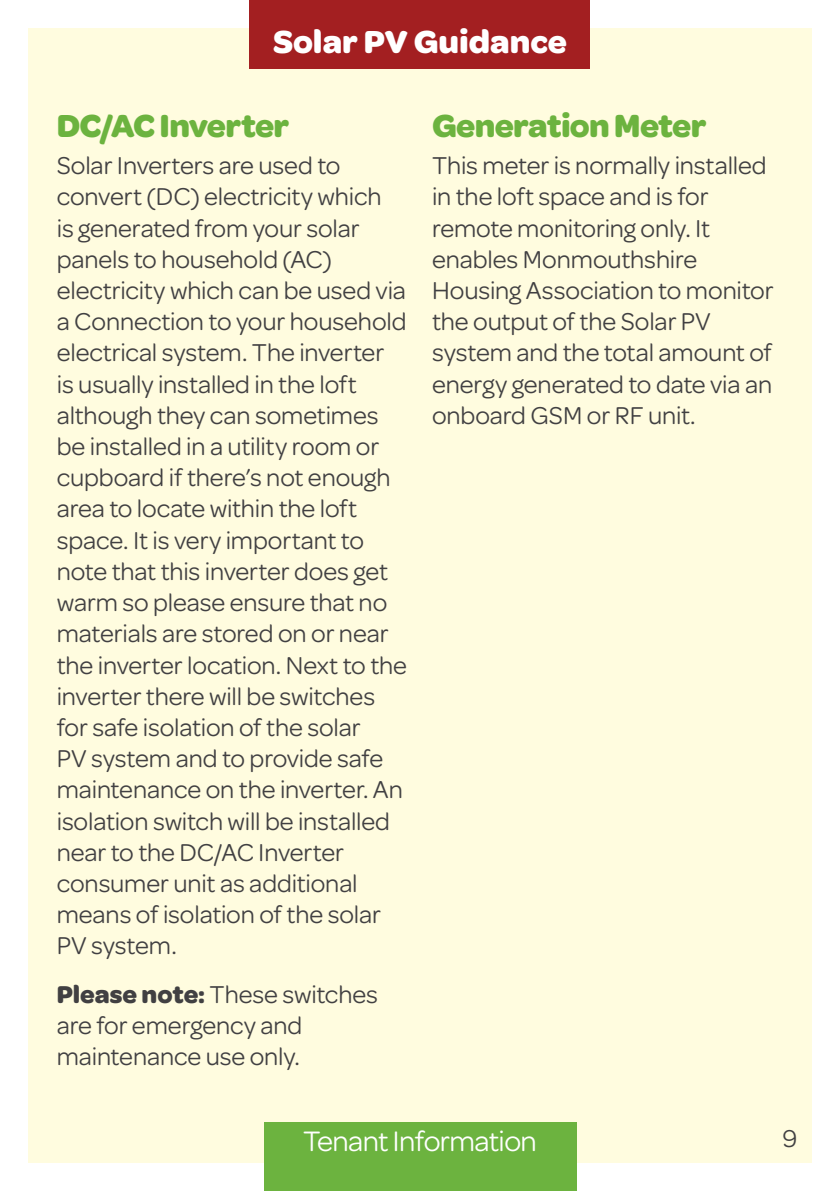
<style>
.page{position:relative;width:840px;height:1191px;background:#fff}
.page>*{position:absolute;margin:0;border:0;box-sizing:border-box;transform-origin:0 0}
.t1{font:700 34px "Omnes";letter-spacing:-.02em;color:#6cb33f}
.t2{font:700 34px "Omnes";color:#fff}
.t3{font:30px "Omnes";letter-spacing:-.02em;color:#fff}
.t4{font:26px/31.2px "Omnes";letter-spacing:-.005em;color:#414042}
.s1{font-weight:700}
</style>
<div class="page">
<div style="left:28px;top:28px;width:783px;height:1134px;background:#fffcdf"></div>
<div style="left:249px;top:0;width:341px;height:68px;background:#a31f21"></div>
<div style="left:264px;top:1123px;width:311px;height:68px;background:#6cb33f"></div>
<h1 class="t2" style="left:273px;top:16px;width:295px">Solar PV Guidance</h1>
<h1 class="t1" style="left:57px;top:101px;width:234px">DC/AC Inverter</h1>
<p class="t4" style="left:57px;top:148px;width:351px">Solar Inverters are used to convert (DC) electricity which<br>is generated from your solar panels to household (AC) electricity which can be used via a Connection to your household electrical system. The inverter is usually installed in the loft although they can sometimes be installed in a utility room or cupboard if there’s not enough area to locate within the loft space. It is very important to note that this inverter does get warm so please ensure that no materials are stored on or near the inverter location. Next to the inverter there will be switches for safe isolation of the solar<br>PV system and to provide safe maintenance on the inverter. An isolation switch will be installed near to the DC/AC Inverter consumer unit as additional means of isolation of the solar<br>PV system.</p>
<p class="t4" style="left:57px;top:977px;width:322px"><span class="s1">Please note:</span> These switches are for emergency and maintenance use only.</p>
<h1 class="t1" style="left:432px;top:101px;width:276px">Generation Meter</h1>
<p class="t4" style="left:432px;top:148px;width:343px">This meter is normally installed in the loft space and is for remote monitoring only. It enables Monmouthshire<br>Housing Association to monitor the output of the Solar PV system and the total amount of energy generated to date via an onboard GSM or RF unit.</p>
<p class="t3" style="left:303px;top:1121px;width:235px">Tenant Information</p>
<p class="t4" style="left:782px;top:1121px;width:16px">9</p>
</div>
